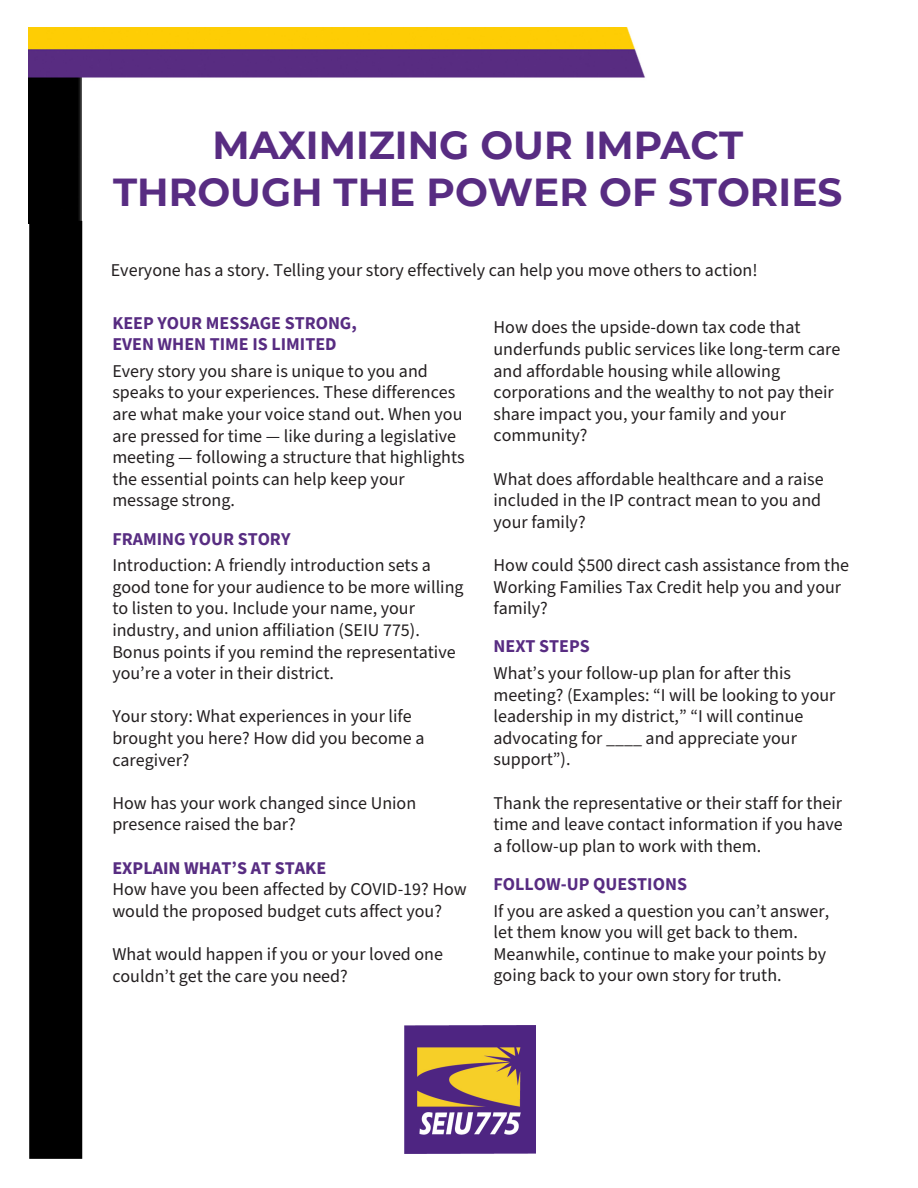
<style>
.page{position:relative;width:918px;height:1188px;background:#fff}
.page>*{position:absolute;margin:0;border:0;box-sizing:border-box;transform-origin:0 0}
.t1{font:700 39px/46.8px "Montserrat";color:#582c82;text-align:center}
.t2{font:18px/21.6px "Source Sans Pro";color:#231f20}
.t3{font:700 18px/21.6px "Source Sans Pro";color:#582c82}
.s1{font-weight:700;color:#582d82}
.s2{font-weight:700;color:#582c82}
</style>
<div class="page">
<img style="left:29px;top:27px;width:616px;height:196px">
<div style="left:29px;top:221px;width:53px;height:938px;background:#000;border:2px solid #000"></div>
<img style="left:405px;top:1025px;width:130px;height:128px">
<p class="t1" style="left:113px;top:120px;width:731px">MAXIMIZING OUR IMPACT<br>THROUGH THE POWER OF STORIES</p>
<p class="t2" style="left:111px;top:260px;width:648px">Everyone has a story. Telling your story effectively can help you move others to action!</p>
<p class="t3" style="left:112px;top:312px;width:246px">KEEP YOUR MESSAGE STRONG,<br>EVEN WHEN TIME IS LIMITED</p>
<p class="t2" style="left:112px;top:361px;width:354px">Every story you share is unique to you and speaks to your experiences. These differences are what make your voice stand out. When you are pressed for time — like during a legislative meeting — following a structure that highlights the essential points can help keep your message strong.</p>
<p class="t2" style="left:112px;top:526px;width:320px;line-height:26.5px"><span class="s1">FRAMING YOUR STORY<br></span>Introduction: A friendly introduction sets a</p>
<p class="t2" style="left:112px;top:577px;width:353px">good tone for your audience to be more willing to listen to you. Include your name, your industry, and union affiliation (SEIU 775).<br>Bonus points if you remind the representative youʼre a voter in their district.</p>
<p class="t2" style="left:112px;top:706px;width:314px">Your story: What experiences in your life brought you here? How did you become a caregiver?</p>
<p class="t2" style="left:112px;top:793px;width:305px">How has your work changed since Union presence raised the bar?</p>
<p class="t2" style="left:112px;top:857px;width:356px"><span class="s1">EXPLAIN WHATʼS AT STAKE<br></span>How have you been affected by COVID-19? How would the proposed budget cuts affect you?</p>
<p class="t2" style="left:112px;top:944px;width:332px">What would happen if you or your loved one couldnʼt get the care you need?</p>
<p class="t2" style="left:494px;top:317px;width:348px">How does the upside-down tax code that underfunds public services like long-term care and affordable housing while allowing corporations and the wealthy to not pay their share impact you, your family and your community?</p>
<p class="t2" style="left:494px;top:468px;width:332px">What does affordable healthcare and a raise included in the IP contract mean to you and your family?</p>
<p class="t2" style="left:494px;top:555px;width:357px">How could $500 direct cash assistance from the<br>Working Families Tax Credit help you and your family?</p>
<p class="t2" style="left:494px;top:634px;width:299px;line-height:26.5px"><span class="s2">NEXT STEPS<br></span>Whatʼs your follow-up plan for after this</p>
<p class="t2" style="left:494px;top:684px;width:344px">meeting? (Examples: “I will be looking to your leadership in my district,” “I will continue advocating for ____ and appreciate your support”).</p>
<p class="t2" style="left:494px;top:792px;width:351px;text-align:justify">Thank the representative or their staff for their time and leave contact information if you have a follow-up plan to work with them.</p>
<p class="t2" style="left:494px;top:871px;width:337px;line-height:26.5px"><span class="s2">FOLLOW-UP QUESTIONS<br></span>If you are asked a question you canʼt answer,</p>
<p class="t2" style="left:494px;top:922px;width:334px">let them know you will get back to them.<br>Meanwhile, continue to make your points by going back to your own story for truth.</p>
</div>
